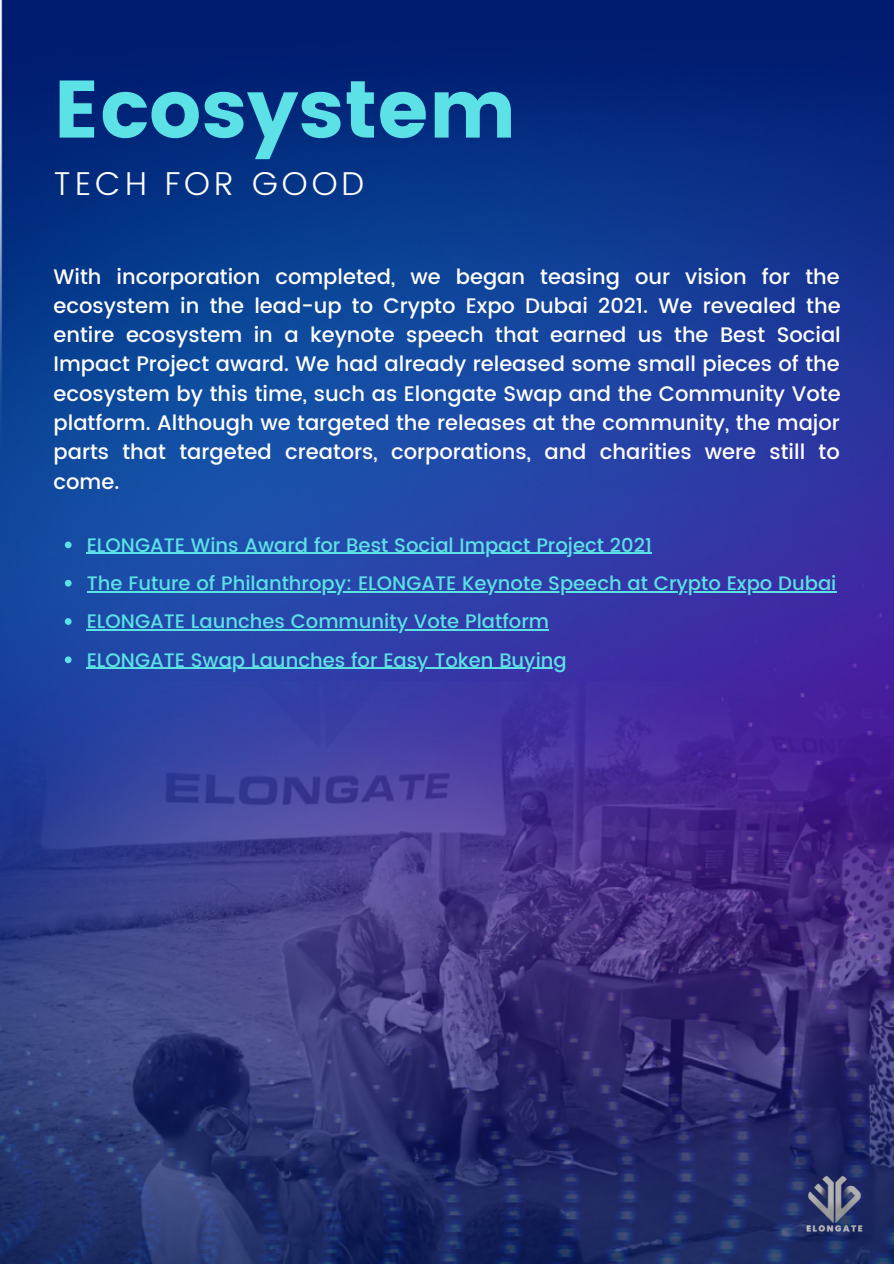
<style>
.page{position:relative;width:894px;height:1264px;background:#fff}
.page>*{position:absolute;margin:0;border:0;box-sizing:border-box;transform-origin:0 0}
.t1{font:81px "Poppins";color:#5ce1e6}
.t2{font:300 33px "Poppins";letter-spacing:.12em;color:#fff}
.t3{font:500 21px/29.2px "Poppins";color:#fff;text-align:justify}
.t4{font:500 19.5px "Poppins";color:#5ce1e6}
</style>
<div class="page">
<img style="left:0;top:0;width:893px;height:682px">
<img style="left:0;top:682px;width:893px;height:581px">
<svg style="left:65px;top:541px;width:7px;height:7px"></svg>
<hr style="left:87px;top:553px;width:564px;height:1px;background:#5ce1e6">
<svg style="left:65px;top:580px;width:7px;height:6px"></svg>
<hr style="left:87px;top:591px;width:749px;height:1px;background:#5ce1e6">
<svg style="left:65px;top:618px;width:7px;height:7px"></svg>
<hr style="left:87px;top:629px;width:462px;height:1px;background:#5ce1e6">
<svg style="left:65px;top:656px;width:7px;height:7px"></svg>
<hr style="left:87px;top:667px;width:479px;height:2px;background:#5ce1e6">
<p class="t1" style="left:54px;top:62px;width:464px">Ecosystem</p>
<p class="t2" style="left:54px;top:164px;width:312px">TECH FOR GOOD</p>
<p class="t3" style="left:54px;top:262px;width:788px">With incorporation completed, we began teasing our vision for the ecosystem in the lead-up to Crypto Expo Dubai 2021. We revealed the entire ecosystem in a keynote speech that earned us the Best Social Impact Project award. We had already released some small pieces of the ecosystem by this time, such as Elongate Swap and the Community Vote platform. Although we targeted the releases at the community, the major parts that targeted creators, corporations, and charities were still to come.</p>
<p class="t4" style="left:87px;top:533px;width:566px">ELONGATE Wins Award for Best Social Impact Project 2021</p>
<p class="t4" style="left:87px;top:572px;width:751px">The Future of Philanthropy: ELONGATE Keynote Speech at Crypto Expo Dubai</p>
<p class="t4" style="left:87px;top:610px;width:463px">ELONGATE Launches Community Vote Platform</p>
<p class="t4" style="left:87px;top:648px;width:481px">ELONGATE Swap Launches for Easy Token Buying</p>
</div>
